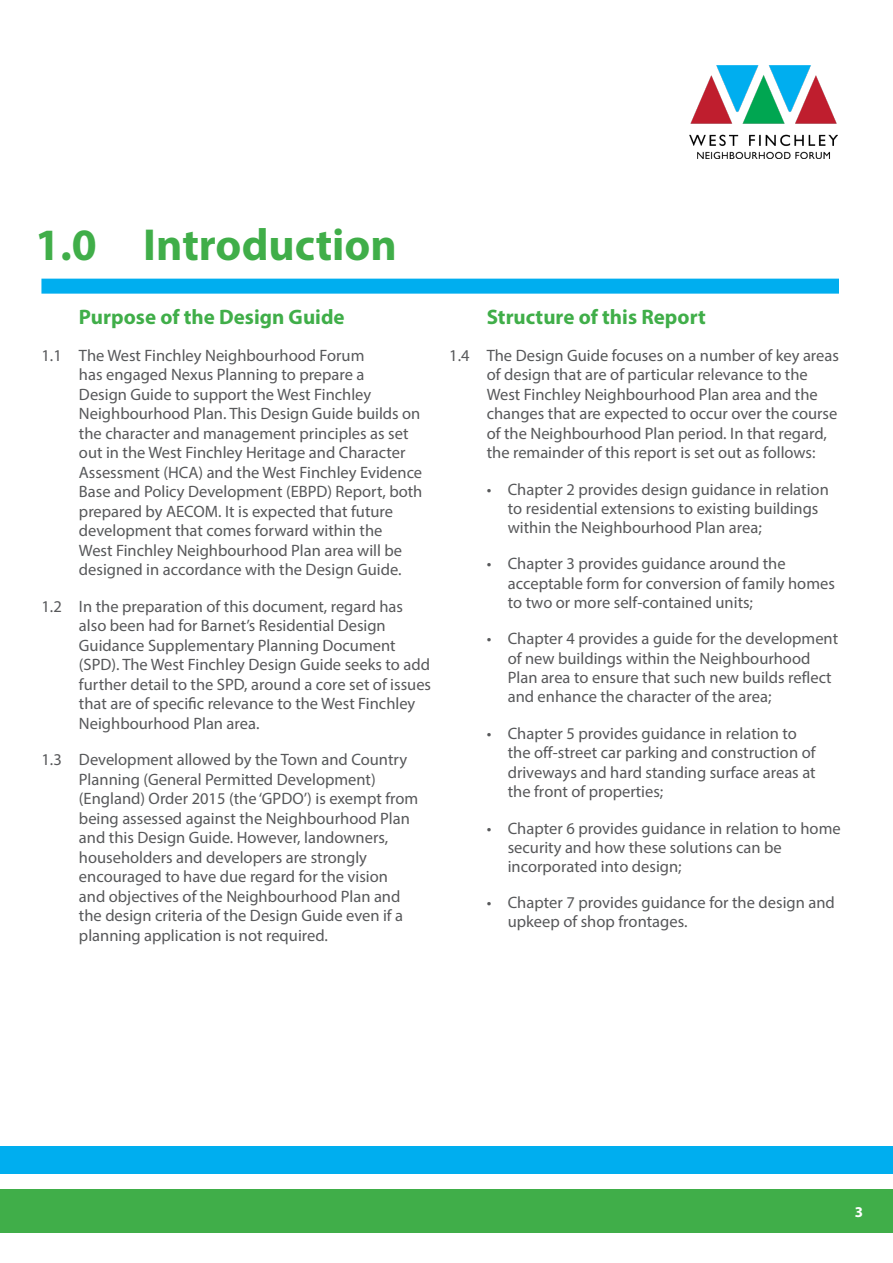
<style>
.page{position:relative;width:893px;height:1263px;background:#fff}
.page>*{position:absolute;margin:0;border:0;box-sizing:border-box;transform-origin:0 0}
.Heading_1{font:700 45px "Myriad Pro";color:#40ae49}
.t1{font:700 21px "Myriad Pro";color:#40ae49}
.t2{font:16.5px/19.5px "Myriad Pro";color:#57585a}
.t3{font:700 15px "Myriad Pro";color:#fff}
</style>
<div class="page">
<div style="left:0;top:1189px;width:893px;height:44px;background:#40ae49"></div>
<div style="left:0;top:1146px;width:893px;height:27px;background:#00aeef"></div>
<div style="left:41px;top:279px;width:798px;height:15px;background:#00aeef"></div>
<img style="left:690px;top:65px;width:147px;height:93px">
<p class="Heading_1" style="left:35px;top:216px;width:363px">1.0 Introduction</p>
<p class="t1" style="left:79px;top:303px;width:267px">Purpose of the Design Guide</p>
<p class="t2" style="left:79px;top:345px;width:345px;text-indent:-37px">1.1 The West Finchley Neighbourhood Forum<br>has engaged Nexus Planning to prepare a<br>Design Guide to support the West Finchley Neighbourhood Plan. This Design Guide builds on the character and management principles as set out in the West Finchley Heritage and Character Assessment (HCA) and the West Finchley Evidence Base and Policy Development (EBPD) Report, both prepared by AECOM. It is expected that future development that comes forward within the<br>West Finchley Neighbourhood Plan area will be designed in accordance with the Design Guide.</p>
<p class="t2" style="left:79px;top:596px;width:354px;text-indent:-37px">1.2 In the preparation of this document, regard has also been had for Barnet’s Residential Design Guidance Supplementary Planning Document (SPD). The West Finchley Design Guide seeks to add further detail to the SPD, around a core set of issues that are of specific relevance to the West Finchley Neighbourhood Plan area.</p>
<p class="t2" style="left:79px;top:750px;width:341px;text-indent:-37px">1.3 Development allowed by the Town and Country Planning (General Permitted Development) (England) Order 2015 (the ‘GPDO’) is exempt from being assessed against the Neighbourhood Plan and this Design Guide. However, landowners, householders and developers are strongly encouraged to have due regard for the vision and objectives of the Neighbourhood Plan and the design criteria of the Design Guide even if a planning application is not required.</p>
<p class="t1" style="left:487px;top:303px;width:221px">Structure of this Report</p>
<p class="t2" style="left:487px;top:345px;width:354px;text-indent:-38px">1.4 The Design Guide focuses on a number of key areas of design that are of particular relevance to the West Finchley Neighbourhood Plan area and the changes that are expected to occur over the course of the Neighbourhood Plan period. In that regard, the remainder of this report is set out as follows:</p>
<p class="t2" style="left:508px;top:479px;width:323px;text-indent:-21px">• Chapter 2 provides design guidance in relation to residential extensions to existing buildings within the Neighbourhood Plan area;</p>
<p class="t2" style="left:508px;top:554px;width:329px;text-indent:-21px">• Chapter 3 provides guidance around the acceptable form for conversion of family homes to two or more self-contained units;</p>
<p class="t2" style="left:508px;top:629px;width:332px;text-indent:-21px">• Chapter 4 provides a guide for the development of new buildings within the Neighbourhood Plan area to ensure that such new builds reflect and enhance the character of the area;</p>
<p class="t2" style="left:508px;top:723px;width:310px;text-indent:-21px">• Chapter 5 provides guidance in relation to the off-street car parking and construction of driveways and hard standing surface areas at the front of properties;</p>
<p class="t2" style="left:508px;top:818px;width:334px;text-indent:-21px">• Chapter 6 provides guidance in relation to home security and how these solutions can be incorporated into design;</p>
<p class="t2" style="left:508px;top:893px;width:329px;line-height:18.8px;text-indent:-21px">• Chapter 7 provides guidance for the design and upkeep of shop frontages.</p>
<p class="t3" style="left:855px;top:1202px;width:10px">3</p>
</div>
